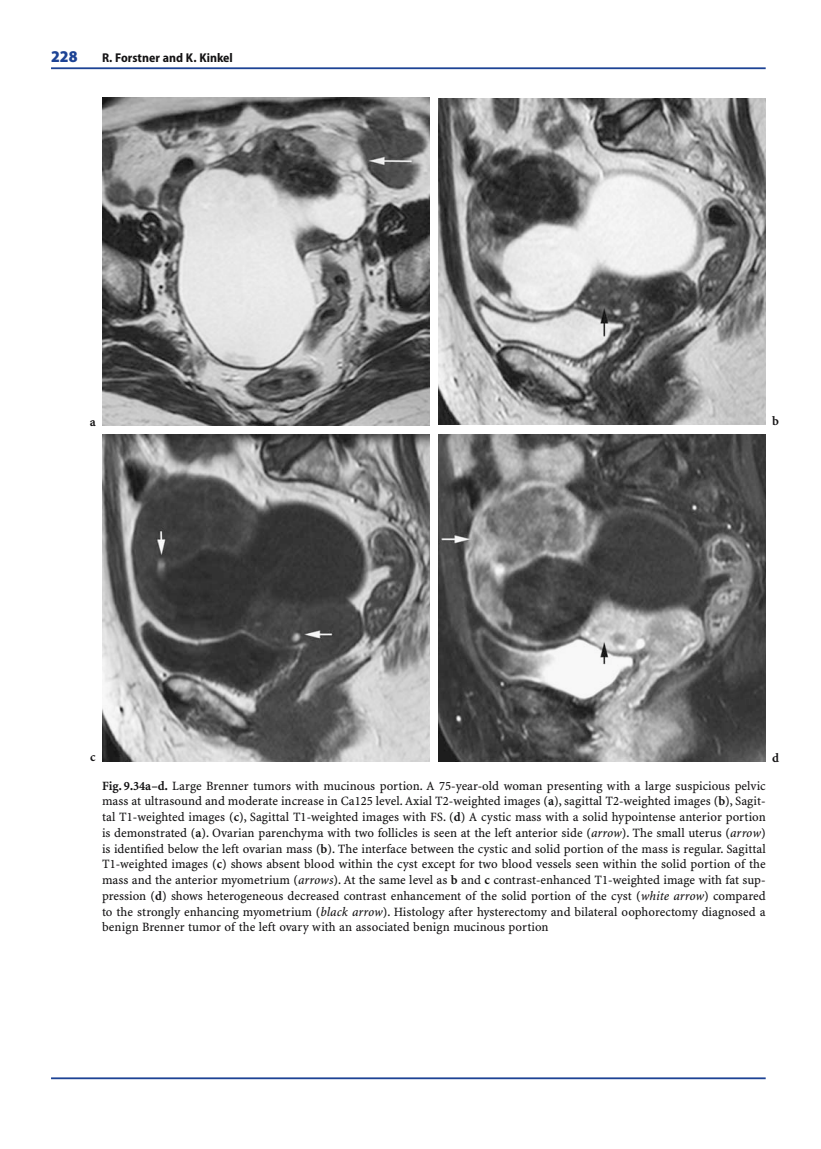
<style>
.page{position:relative;width:821px;height:1149px;background:#fff}
.page>*{position:absolute;margin:0;border:0;box-sizing:border-box;transform-origin:0 0}
.t1{font:900 semi-condensed 16.5px "Myriad Pro";color:#1d4395}
.t2{font:12.75px/15.8px "S Minion Plus Tab";color:#141314;text-align:justify}
.t3{font:700 semi-condensed 12.75px "Myriad Pro";color:#141314}
.t4{font:700 12.75px "S Minion Plus Tab";color:#141314}
.s1{font-weight:700}
.s2{font-style:italic}
</style>
<div class="page">
<hr style="left:51px;top:1076px;width:714px;height:2px;background:#1d4395">
<hr style="left:51px;top:67px;width:714px;height:2px;background:#1d4395">
<img style="left:102px;top:434px;width:327px;height:327px">
<img style="left:102px;top:98px;width:327px;height:327px">
<img style="left:438px;top:98px;width:327px;height:326px">
<img style="left:438px;top:434px;width:327px;height:327px">
<p class="t1" style="left:51px;top:46px;width:28px">228</p>
<p class="t3" style="left:102px;top:53px;width:132px">R. Forstner and K. Kinkel</p>
<p class="t4" style="left:90px;top:416px;width:8px">a</p>
<p class="t4" style="left:772px;top:415px;width:8px">b</p>
<p class="t4" style="left:90px;top:751px;width:7px">c</p>
<p class="t4" style="left:772px;top:752px;width:8px">d</p>
<p class="t2" style="left:102px;top:778px;width:665px"><span class="s1">Fig. 9.34a–d.</span> Large Brenner tumors with mucinous portion. A 75-year-old woman presenting with a large suspicious pelvic mass at ultrasound and moderate increase in Ca125 level. Axial T2-weighted images (<span class="s1">a</span>), sagittal T2-weighted images (<span class="s1">b</span>), Sagit&shy;tal T1-weighted images (<span class="s1">c</span>), Sagittal T1-weighted images with FS. (<span class="s1">d</span>) A cystic mass with a solid hypointense anterior portion is demonstrated (<span class="s1">a</span>). Ovarian parenchyma with two follicles is seen at the left anterior side (<span class="s2">arrow</span>). The small uterus (<span class="s2">arrow</span>) is identified below the left ovarian mass (<span class="s1">b</span>). The interface between the cystic and solid portion of the mass is regular. Sagittal T1-weighted images (<span class="s1">c</span>) shows absent blood within the cyst except for two blood vessels seen within the solid portion of the mass and the anterior myometrium (<span class="s2">arrows</span>). At the same level as <span class="s1">b</span> and <span class="s1">c</span> contrast-enhanced T1-weighted image with fat sup&shy;pression (<span class="s1">d</span>) shows heterogeneous decreased contrast enhancement of the solid portion of the cyst (<span class="s2">white arrow</span>) compared to the strongly enhancing myometrium (<span class="s2">black arrow</span>). Histology after hysterectomy and bilateral oophorectomy diagnosed a benign Brenner tumor of the left ovary with an associated benign mucinous portion</p>
</div>
